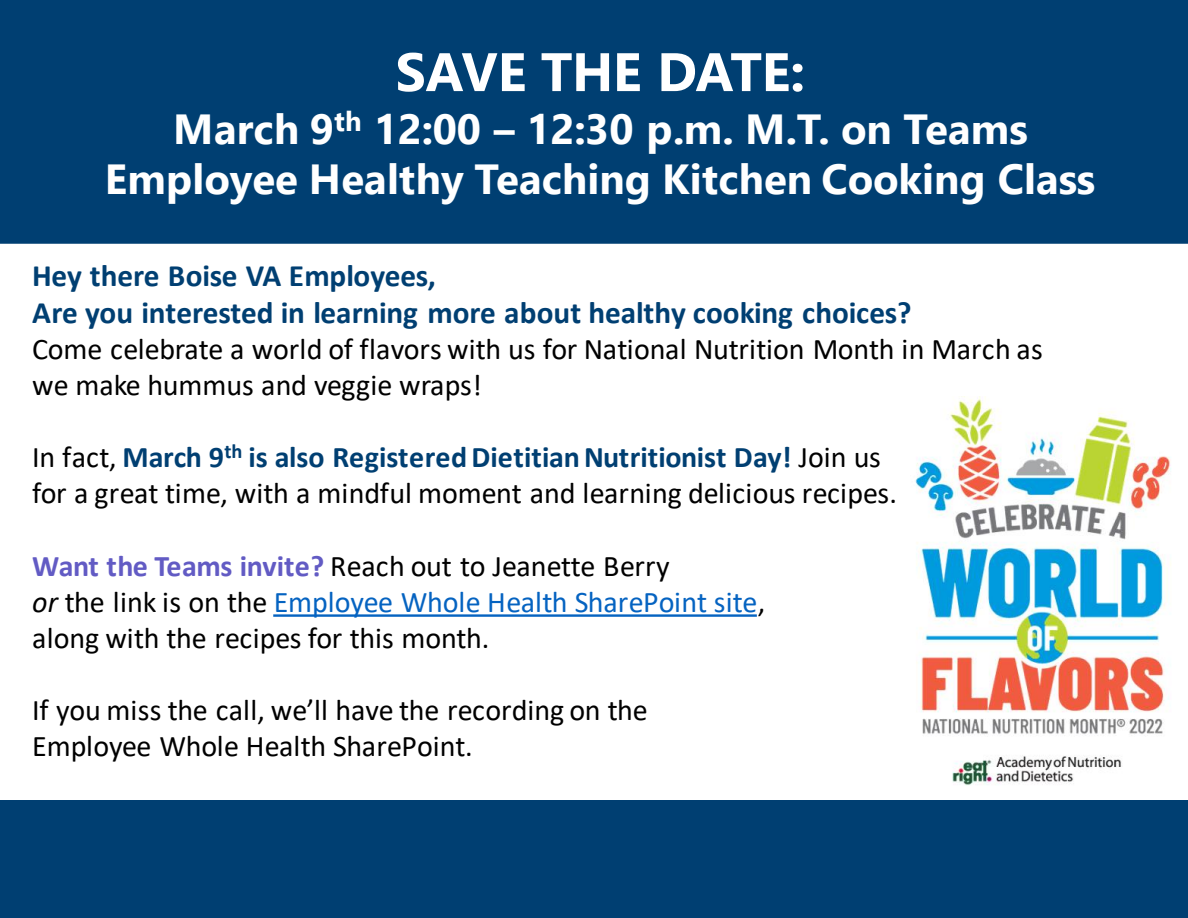
<style>
.page{position:relative;width:1188px;height:918px;background:#fff}
.page>*{position:absolute;margin:0;border:0;box-sizing:border-box;transform-origin:0 0}
.t1{font:700 54px "Segoe UI";letter-spacing:-.01em;color:#fff}
.t2{font:700 42px/50.4px "Segoe UI";color:#fff;text-align:center}
.t3{font:700 31.2px/37.2px "Calibri";color:#003f72}
.t4{font:30px/36px "Calibri";letter-spacing:-.005em;color:#000}
.s1{font-weight:700;color:#003f72}
.s2{font-weight:700;color:#625bc4}
.s3{font-style:italic}
.s4{color:#0563c1}
</style>
<div class="page">
<div style="left:0;top:0;width:1188px;height:244px;background:#003f72"></div>
<img style="left:915px;top:396px;width:256px;height:389px">
<svg style="left:273px;top:614px;width:484px;height:3px"></svg>
<div style="left:0;top:800px;width:1188px;height:118px;background:#003f72"></div>
<p class="t1" style="left:396px;top:21px;width:411px">SAVE THE DATE:</p>
<p class="t2" style="left:105px;top:101px;width:992px">March 9<sup>th</sup> 12:00 – 12:30 p.m. M.T. on Teams<br>Employee Healthy Teaching Kitchen Cooking Class</p>
<p class="t3" style="left:32px;top:257px;width:881px">Hey there Boise VA Employees,<br>Are you interested in learning more about healthy cooking choices?</p>
<p class="t4" style="left:32px;top:331px;width:1012px">Come celebrate a world of flavors with us for National Nutrition Month in March as we make hummus and veggie wraps!</p>
<p class="t4" style="left:32px;top:439px;width:866px">In fact, <span class="s1">March 9</span><sup>th</sup> <span class="s1">is also Registered Dietitian Nutritionist Day!</span> Join us for a great time, with a mindful moment and learning delicious recipes.</p>
<p class="t4" style="left:32px;top:547px;width:734px"><span class="s2">Want the Teams invite?</span> Reach out to Jeanette Berry<br><span class="s3">or</span> the link is on the <span class="s4">Employee Whole Health SharePoint site</span>, along with the recipes for this month.</p>
<p class="t4" style="left:32px;top:691px;width:617px">If you miss the call, we’ll have the recording on the<br>Employee Whole Health SharePoint.</p>
</div>
